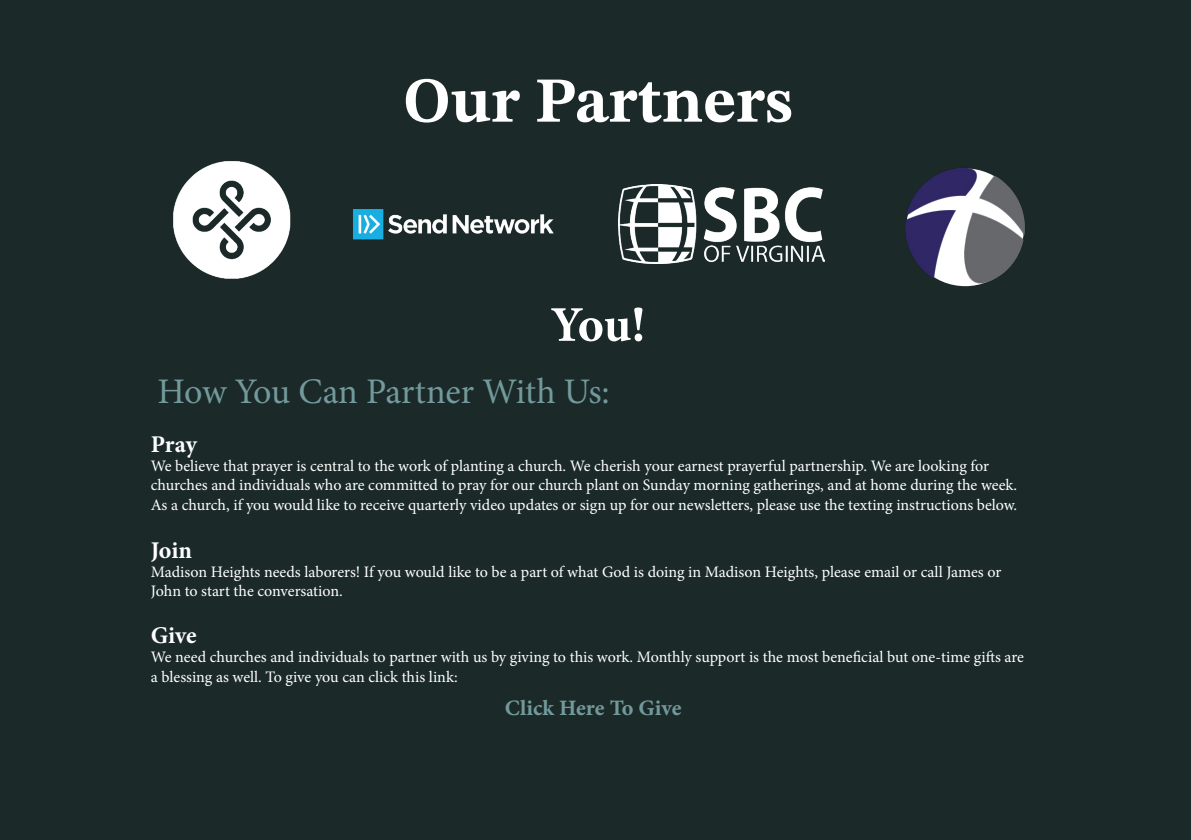
<style>
.page{position:relative;width:1191px;height:840px;background:#1b2a29}
.page>*{position:absolute;margin:0;border:0;box-sizing:border-box;transform-origin:0 0}
.t1{font:700 64px "STIX Two Text";color:#fff}
.t2{font:700 50px "Minion Pro";color:#fff}
.t3{font:36px "Minion Pro";letter-spacing:-.01em;color:#72999b}
.t4{font:700 24px "Minion Pro";letter-spacing:-.01em;color:#fff}
.t5{font:22px "Minion Pro Bold Capt";color:#72999b}
.t6{font:16px/19.2px "Minion Pro";letter-spacing:-.005em;color:#fff}
</style>
<div class="page">
<img style="left:353px;top:209px;width:201px;height:31px">
<img style="left:618px;top:185px;width:207px;height:78px">
<img style="left:173px;top:161px;width:118px;height:118px">
<img style="left:905px;top:168px;width:119px;height:117px">
<p class="t1" style="left:403px;top:55px;width:392px">Our Partners</p>
<p class="t2" style="left:550px;top:289px;width:97px">You!</p>
<p class="t3" style="left:158px;top:367px;width:454px">How You Can Partner With Us:</p>
<p class="t4" style="left:151px;top:427px;width:48px">Pray</p>
<p class="t6" style="left:151px;top:456px;width:868px">We believe that prayer is central to the work of planting a church. We cherish your earnest prayerful partnership. We are looking for churches and individuals who are committed to pray for our church plant on Sunday morning gatherings, and at home during the week.<br>As a church, if you would like to receive quarterly video updates or sign up for our newsletters, please use the texting instructions below.</p>
<p class="t4" style="left:151px;top:533px;width:43px">Join</p>
<p class="t6" style="left:151px;top:562px;width:852px">Madison Heights needs laborers! If you would like to be a part of what God is doing in Madison Heights, please email or call James or<br>John to start the conversation.</p>
<p class="t4" style="left:151px;top:618px;width:47px">Give</p>
<p class="t6" style="left:151px;top:647px;width:875px">We need churches and individuals to partner with us by giving to this work. Monthly support is the most beneficial but one-time gifts are a blessing as well. To give you can click this link:</p>
<p class="t5" style="left:505px;top:692px;width:178px">Click Here To Give</p>
</div>
